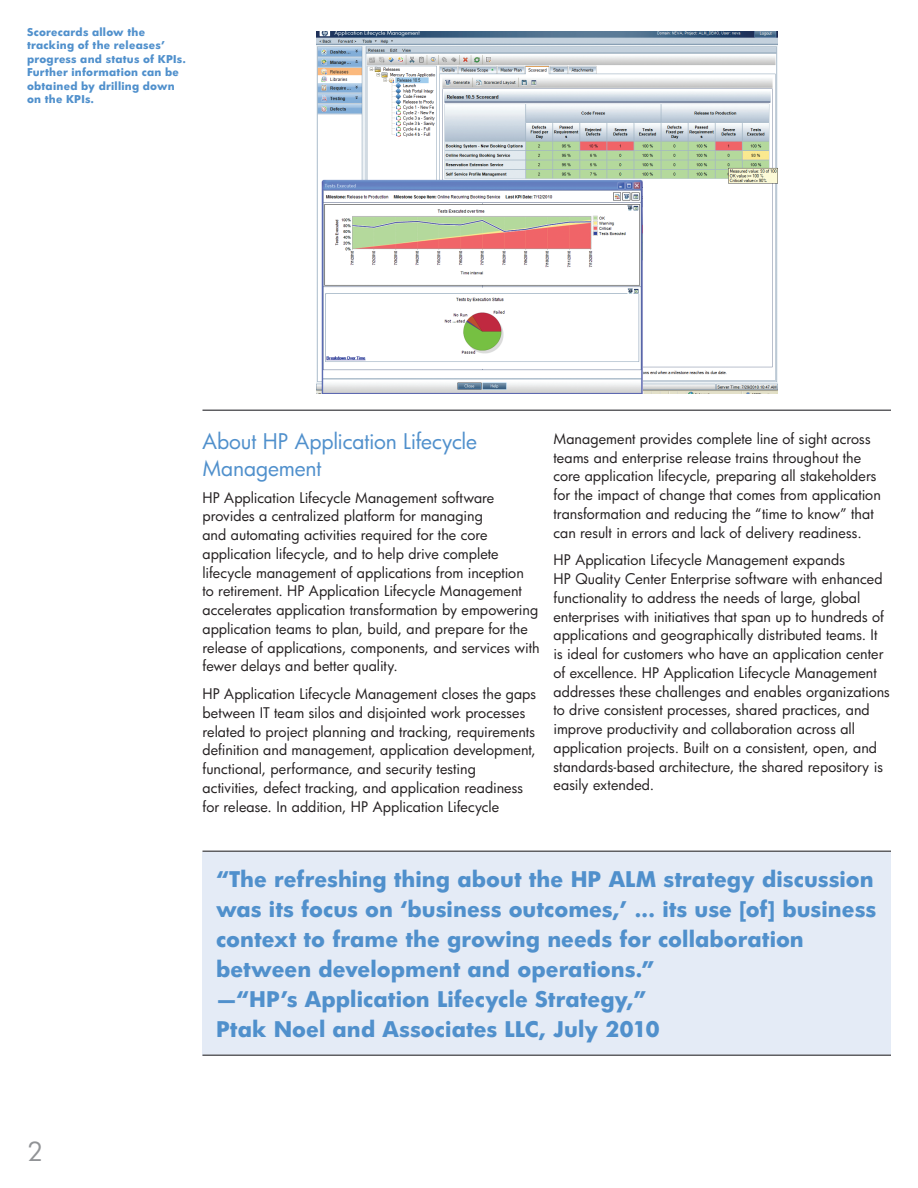
<style>
.page{position:relative;width:918px;height:1188px;background:#fff}
.page>*{position:absolute;margin:0;border:0;box-sizing:border-box;transform-origin:0 0}
.t1{font:25.5px "HP Futura";color:#919396}
.t2{font:700 21px/30px "HP Futura";letter-spacing:.005em;color:#5090cc}
.t3{font:21px/27px "HP Futura";letter-spacing:-.01em;color:#5090cc}
.t4{font:14.25px/18.8px "HP Futura";color:#231f20}
.t5{font:700 10.5px/13.5px "HP Futura";letter-spacing:.025em;color:#5090cc}
</style>
<div class="page">
<hr style="left:202px;top:410px;width:689px;height:1px;background:#5f5f62">
<img style="left:316px;top:32px;width:461px;height:361px">
<div style="left:202px;top:852px;width:689px;height:204px;background:#e4ebf6"></div>
<hr style="left:202px;top:1054px;width:689px;height:2px;background:#5f5f62">
<hr style="left:202px;top:850px;width:689px;height:2px;background:#5f5f62">
<p class="t5" style="left:27px;top:25px;width:161px">Scorecards allow the tracking of the releases’ progress and status of KPIs.<br>Further information can be obtained by drilling down on the KPIs.</p>
<h1 class="t1" style="left:27px;top:1134px;width:17px">2</h1>
<h2 class="t3" style="left:202px;top:428px;width:276px">About HP Application Lifecycle<br>Management</h2>
<p class="t4" style="left:202px;top:488px;width:339px">HP Application Lifecycle Management software provides a centralized platform for managing<br>and automating activities required for the core application lifecycle, and to help drive complete lifecycle management of applications from inception<br>to retirement. HP Application Lifecycle Management accelerates application transformation by empowering application teams to plan, build, and prepare for the release of applications, components, and services with fewer delays and better quality.</p>
<p class="t4" style="left:202px;top:684px;width:335px">HP Application Lifecycle Management closes the gaps between IT team silos and disjointed work processes related to project planning and tracking, requirements definition and management, application development, functional, performance, and security testing<br>activities, defect tracking, and application readiness for release. In addition, HP Application Lifecycle</p>
<p class="t4" style="left:554px;top:429px;width:329px">Management provides complete line of sight across teams and enterprise release trains throughout the core application lifecycle, preparing all stakeholders for the impact of change that comes from application transformation and reducing the “time to know” that can result in errors and lack of delivery readiness.</p>
<p class="t4" style="left:554px;top:550px;width:338px">HP Application Lifecycle Management expands<br>HP Quality Center Enterprise software with enhanced functionality to address the needs of large, global enterprises with initiatives that span up to hundreds of applications and geographically distributed teams. It is ideal for customers who have an application center of excellence. HP Application Lifecycle Management addresses these challenges and enables organizations to drive consistent processes, shared practices, and improve productivity and collaboration across all application projects. Built on a consistent, open, and standards-based architecture, the shared repository is easily extended.</p>
<p class="t2" style="left:216px;top:864px;width:662px">“The refreshing thing about the HP ALM strategy discussion was its focus on ‘business outcomes,’ ... its use [of] business context to frame the growing needs for collaboration between development and operations.”<br>—“HP’s Application Lifecycle Strategy,”<br>Ptak Noel and Associates LLC, July 2010</p>
</div>
